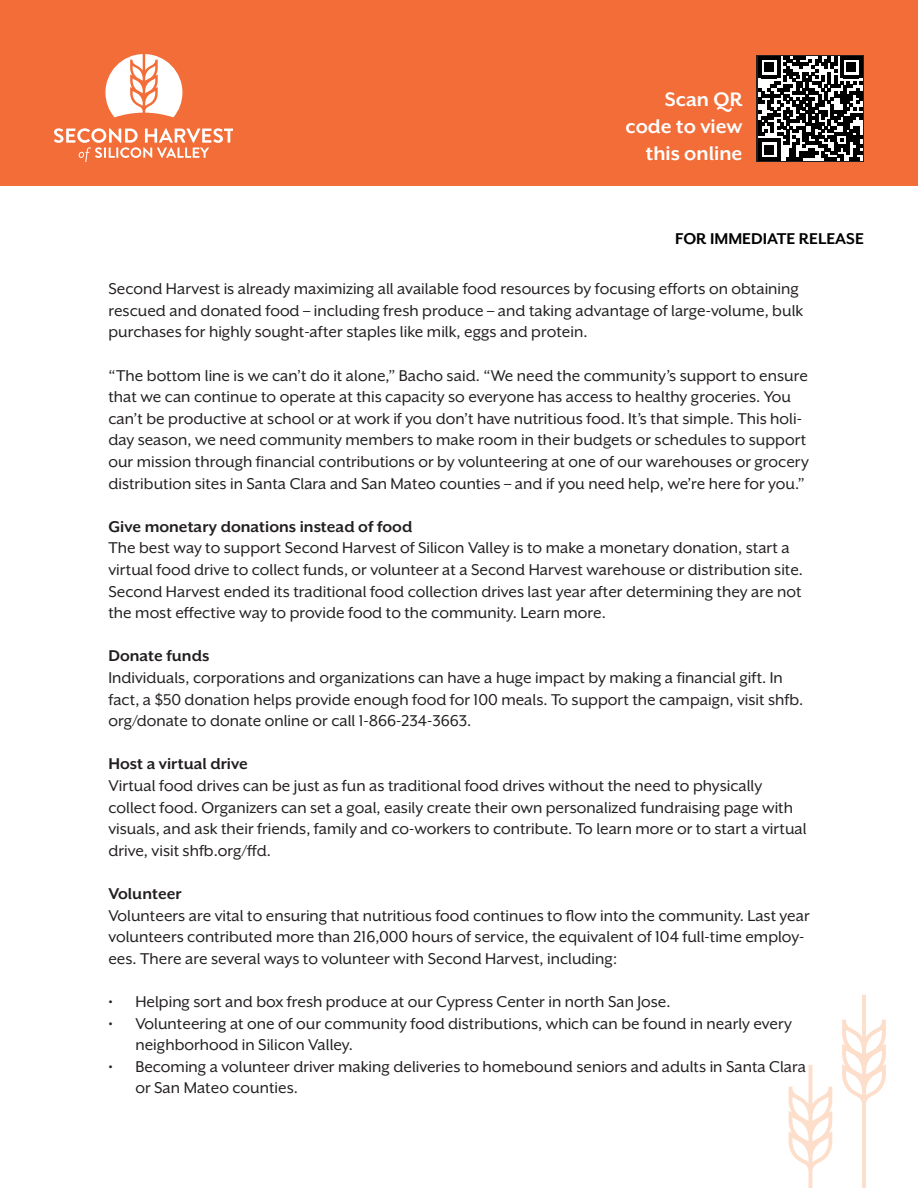
<style>
.page{position:relative;width:918px;height:1188px;background:#fff}
.page>*{position:absolute;margin:0;border:0;box-sizing:border-box;transform-origin:0 0}
.t1{font:700 22.5px/27px "Mr Eaves XL San OT";color:#fff;text-align:right}
.t2{font:18px/21.6px "Mr Eaves XL San OT";color:#231f20}
.t3{font:700 18px "Mr Eaves XL San OT";color:#231f20}
.t4{font:700 18px "Mr Eaves XL San OT";color:#000}
</style>
<div class="page">
<div style="left:0;top:0;width:918px;height:186px;background:#f26d37"></div>
<svg style="left:54px;top:128px;width:179px;height:34px"></svg>
<svg style="left:105px;top:54px;width:77px;height:63px"></svg>
<svg style="left:842px;top:995px;width:44px;height:193px"></svg>
<svg style="left:789px;top:1065px;width:43px;height:123px"></svg>
<svg style="left:756px;top:56px;width:108px;height:106px"></svg>
<svg style="left:758px;top:56px;width:104px;height:105px;background:#5f5f5f"></svg>
<p class="t1" style="left:626px;top:86px;width:118px">Scan QR code to view this online</p>
<p class="t4" style="left:675px;top:229px;width:190px">FOR IMMEDIATE RELEASE</p>
<p class="t2" style="left:108px;top:278px;width:696px">Second Harvest is already maximizing all available food resources by focusing efforts on obtaining rescued and donated food – including fresh produce – and taking advantage of large-volume, bulk purchases for highly sought-after staples like milk, eggs and protein.</p>
<p class="t2" style="left:108px;top:364px;width:702px">“The bottom line is we can’t do it alone,” Bacho said. “We need the community’s support to ensure that we can continue to operate at this capacity so everyone has access to healthy groceries. You can’t be productive at school or at work if you don’t have nutritious food. It’s that simple. This holi&shy;day season, we need community members to make room in their budgets or schedules to support our mission through financial contributions or by volunteering at one of our warehouses or grocery distribution sites in Santa Clara and San Mateo counties – and if you need help, we’re here for you.”</p>
<p class="t3" style="left:108px;top:516px;width:306px">Give monetary donations instead of food</p>
<p class="t2" style="left:108px;top:537px;width:696px">The best way to support Second Harvest of Silicon Valley is to make a monetary donation, start a virtual food drive to collect funds, or volunteer at a Second Harvest warehouse or distribution site.<br>Second Harvest ended its traditional food collection drives last year after determining they are not the most effective way to provide food to the community. Learn more.</p>
<p class="t3" style="left:108px;top:646px;width:102px">Donate funds</p>
<p class="t2" style="left:108px;top:667px;width:696px">Individuals, corporations and organizations can have a huge impact by making a financial gift. In fact, a $50 donation helps provide enough food for 100 meals. To support the campaign, visit shfb. org/donate to donate online or call 1-866-234-3663.</p>
<p class="t3" style="left:108px;top:754px;width:141px">Host a virtual drive</p>
<p class="t2" style="left:108px;top:775px;width:700px">Virtual food drives can be just as fun as traditional food drives without the need to physically collect food. Organizers can set a goal, easily create their own personalized fundraising page with visuals, and ask their friends, family and co-workers to contribute. To learn more or to start a virtual drive, visit shfb.org/ffd.</p>
<p class="t3" style="left:108px;top:883px;width:75px">Volunteer</p>
<p class="t2" style="left:108px;top:904px;width:703px">Volunteers are vital to ensuring that nutritious food continues to flow into the community. Last year volunteers contributed more than 216,000 hours of service, the equivalent of 104 full-time employ&shy;ees. There are several ways to volunteer with Second Harvest, including:</p>
<p class="t2" style="left:108px;top:991px;width:564px">• Helping sort and box fresh produce at our Cypress Center in north San Jose.</p>
<p class="t2" style="left:135px;top:1012px;width:658px;text-indent:-27px">• Volunteering at one of our community food distributions, which can be found in nearly every neighborhood in Silicon Valley.</p>
<p class="t2" style="left:135px;top:1056px;width:672px;text-indent:-27px">• Becoming a volunteer driver making deliveries to homebound seniors and adults in Santa Clara or San Mateo counties.</p>
</div>
